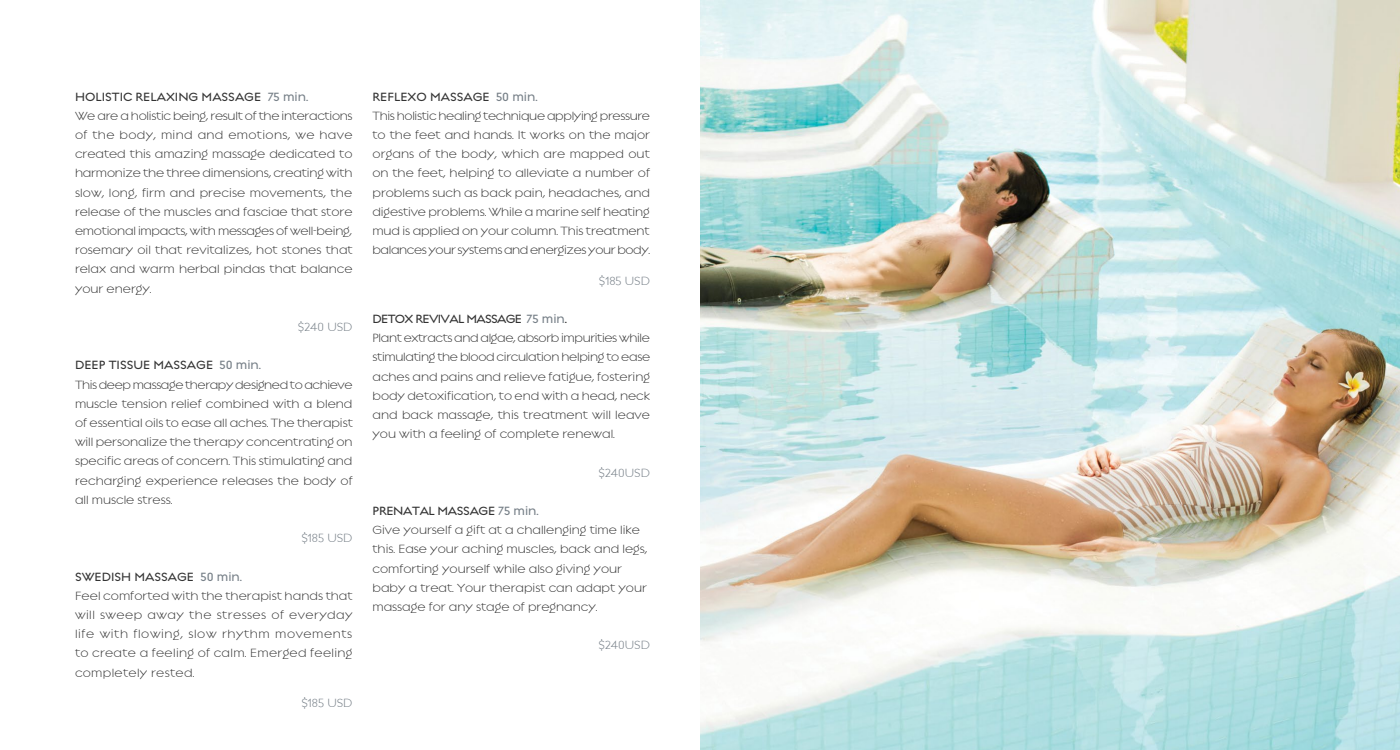
<style>
.page{position:relative;width:1400px;height:750px;background:#fff}
.page>*{position:absolute;margin:0;border:0;box-sizing:border-box;transform-origin:0 0}
.t1{font:300 16px/19.2px "Regulator";color:#333}
.t2{font:300 16px/19.2px "Regulator";letter-spacing:.02em;color:#333}
.t3{font:300 16px "Regulator";color:#767f87}
.s1{font-weight:500}
.s2{font-weight:500;color:#767f87}
</style>
<div class="page">
<img style="left:700px;top:0;width:700px;height:750px">
<p class="t1" style="left:75px;top:86px;width:279px"><span class="s1">HOLISTIC RELAXING MASSAGE</span> <span class="s2">75 min.<br></span>We are a holistic being, result of the interactions of the body, mind and emotions, we have created this amazing massage dedicated to harmonize the three dimensions, creating with slow, long, firm and precise movements, the release of the muscles and fasciae that store emotional impacts, with messages of well-being, rosemary oil that revitalizes, hot stones that relax and warm herbal pindas that balance your energy.</p>
<p class="t3" style="left:298px;top:318px;width:56px">$240 USD</p>
<p class="t1" style="left:75px;top:355px;width:279px"><span class="s1">DEEP TISSUE MASSAGE</span> <span class="s2">50 min.<br></span>This deep massage therapy designed to achieve muscle tension relief combined with a blend of essential oils to ease all aches. The therapist will personalize the therapy concentrating on specific areas of concern. This stimulating and recharging experience releases the body of all muscle stress.</p>
<p class="t3" style="left:301px;top:529px;width:53px">$185 USD</p>
<p class="t2" style="left:75px;top:566px;width:279px"><span class="s1">SWEDISH MASSAGE</span> <span class="s2">50 min.<br></span>Feel comforted with the therapist hands that will sweep away the stresses of everyday life with flowing, slow rhythm movements to create a feeling of calm. Emerged feeling completely rested.</p>
<p class="t3" style="left:301px;top:694px;width:53px">$185 USD</p>
<p class="t1" style="left:373px;top:86px;width:279px"><span class="s1">REFLEXO MASSAGE</span> <span class="s2">50 min.<br></span>This holistic healing technique applying pressure to the feet and hands. It works on the major organs of the body, which are mapped out on the feet, helping to alleviate a number of problems such as back pain, headaches, and digestive problems. While a marine self heating mud is applied on your column. This treatment balances your systems and energizes your body.</p>
<p class="t3" style="left:599px;top:272px;width:53px">$185 USD</p>
<p class="t1" style="left:373px;top:308px;width:279px"><span class="s1">DETOX REVIVAL MASSAGE</span> <span class="s2">75 min</span><span class="s1">.<br></span>Plant extracts and algae, absorb impurities while stimulating the blood circulation helping to ease aches and pains and relieve fatigue, fostering body detoxification, to end with a head, neck and back massage, this treatment will leave you with a feeling of complete renewal.</p>
<p class="t3" style="left:599px;top:464px;width:53px">$240USD</p>
<p class="t1" style="left:373px;top:500px;width:276px"><span class="s1">PRENATAL MASSAGE</span> <span class="s2">75 min.<br></span>Give yourself a gift at a challenging time like this. Ease your aching muscles, back and legs, comforting yourself while also giving your baby a treat. Your therapist can adapt your massage for any stage of pregnancy.</p>
<p class="t3" style="left:599px;top:637px;width:53px">$240USD</p>
</div>
